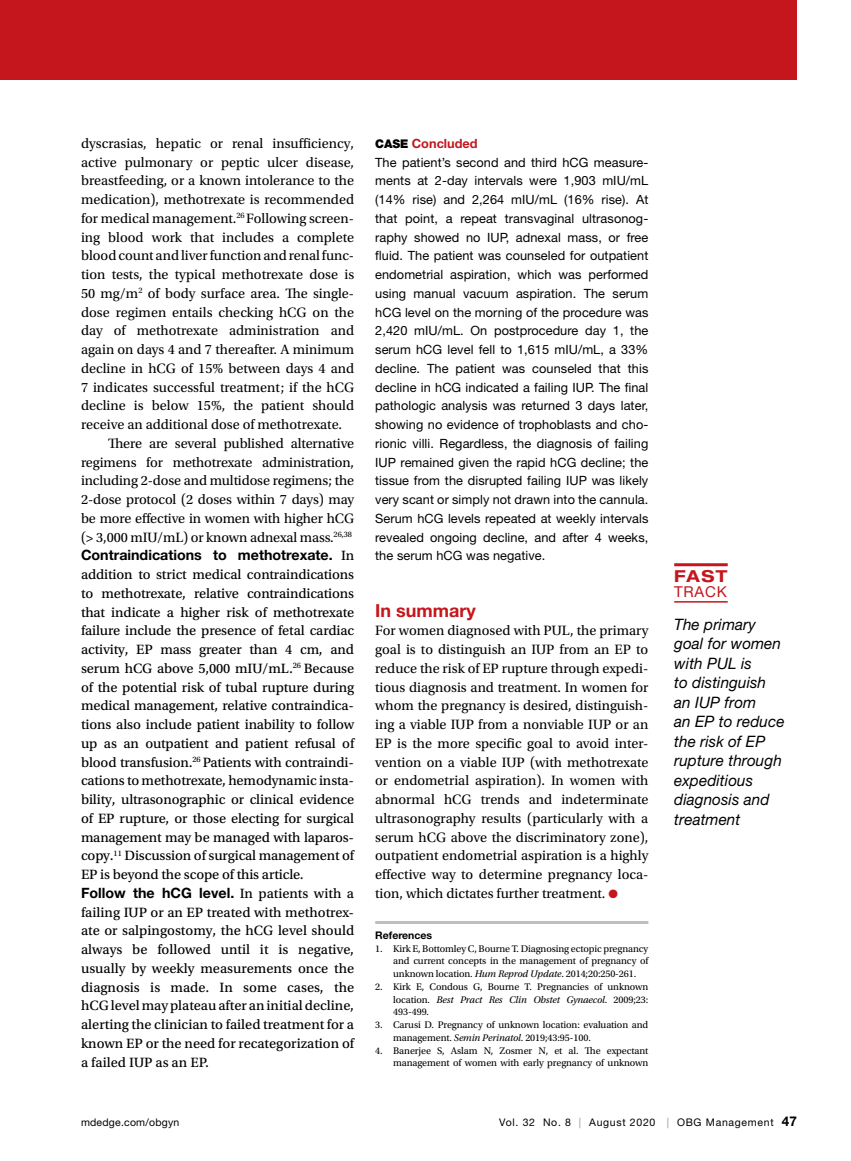
<style>
.page{position:relative;width:851px;height:1161px;background:#fff}
.page>*{position:absolute;margin:0;border:0;box-sizing:border-box;transform-origin:0 0}
.t1{font:700 18px "Helvetica Neue LT Std";color:#c4161c}
.t2{font:700 expanded 16.5px "Helvetica Neue LT Std";color:#c4161c}
.t3{font:italic 15.75px/19.5px "Helvetica Neue LT Std";letter-spacing:.005em;color:#000}
.t4{font:15px "Helvetica Neue LT Std";letter-spacing:.05em;color:#c4161c}
.t5{font:14.25px/18.8px "Utopia Std";color:#000;text-align:justify}
.t6{font:14.25px/18.8px "Utopia Std Capt";letter-spacing:-.01em;color:#000;text-align:justify}
.t7{font:700 14.25px "Helvetica Neue LT Std";color:#000}
.t8{font:12.75px/18.8px "Helvetica Neue LT Std";letter-spacing:.005em;color:#000}
.t9{font:10.5px "Helvetica Neue LT Std";letter-spacing:.065em;color:#000}
.t10{font:10.5px "Helvetica Neue LT Std";letter-spacing:.02em;color:#000}
.t11{font:700 10.5px "Helvetica Neue LT Std";color:#000}
.t12{font:10.2px/12.8px "Utopia Std";letter-spacing:-.01em;color:#000;text-align:justify}
.s1{font-family:"Utopia Std Capt";font-weight:400}
.s2{font-weight:900;font-size:12px}
.s3{font-weight:700;color:#c4161c}
.s4{color:#c4161c}
.s5{font-style:italic}
.s6{color:#939598}
.s7{font-weight:700;font-size:13.5px}
</style>
<div class="page">
<hr style="left:674px;top:601px;width:53px;height:2px;background:#c4161c">
<hr style="left:674px;top:563px;width:53px;height:3px;background:#c4161c">
<div style="left:0;top:0;width:796px;height:80px;background:#c4161c"></div>
<hr style="left:375px;top:921px;width:273px;height:3px;background:#bcbec0">
<p class="t5" style="left:81px;top:134px;width:274px">dyscrasias, hepatic or renal insufficiency,</p>
<p class="t5" style="left:81px;top:153px;width:275px">active pulmonary or peptic ulcer disease,</p>
<p class="t5" style="left:81px;top:172px;width:274px">breastfeeding, or a known intolerance to the</p>
<p class="t5" style="left:81px;top:190px;width:275px">medication), methotrexate is recommended</p>
<p class="t5" style="left:81px;top:209px;width:274px">for medical management.<sup>26</sup> Following screen-</p>
<p class="t5" style="left:81px;top:228px;width:274px">ing blood work that includes a complete</p>
<p class="t5" style="left:81px;top:247px;width:275px">blood count and liver function and renal func-</p>
<p class="t5" style="left:81px;top:265px;width:275px">tion tests, the typical methotrexate dose is</p>
<p class="t5" style="left:81px;top:284px;width:275px">50 mg/m<sup>2</sup> of body surface area. The single-</p>
<p class="t5" style="left:81px;top:303px;width:275px">dose regimen entails checking hCG on the</p>
<p class="t5" style="left:81px;top:322px;width:275px">day of methotrexate administration and</p>
<p class="t5" style="left:81px;top:340px;width:275px">again on days 4 and 7 thereafter. A minimum</p>
<p class="t5" style="left:81px;top:359px;width:275px">decline in hCG of 15% between days 4 and</p>
<p class="t5" style="left:81px;top:378px;width:275px">7 indicates successful treatment; if the hCG</p>
<p class="t5" style="left:81px;top:397px;width:275px">decline is below 15%, the patient should</p>
<p class="t5" style="left:81px;top:415px;width:262px">receive an additional dose of methotrexate.</p>
<p class="t5" style="left:108px;top:434px;width:248px">There are several published alternative</p>
<p class="t5" style="left:81px;top:453px;width:274px">regimens for methotrexate administration,</p>
<p class="t5" style="left:81px;top:472px;width:274px">including 2-dose and multidose regimens; the</p>
<p class="t5" style="left:81px;top:490px;width:274px">2-dose protocol (2 doses within 7 days) may</p>
<p class="t5" style="left:81px;top:509px;width:275px">be more effective in women with higher hCG</p>
<p class="t5" style="left:81px;top:528px;width:272px">(&gt; 3,000 mIU/mL) or known adnexal mass.<sup>26,38</sup></p>
<p class="t7" style="left:81px;top:546px;width:275px">Contraindications to methotrexate. <span class="s1">In</span></p>
<p class="t6" style="left:81px;top:565px;width:275px">addition to strict medical contraindications to methotrexate, relative contraindications that indicate a higher risk of methotrexate failure include the presence of fetal cardiac activity, EP mass greater than 4 cm, and serum hCG above 5,000 mIU/mL.<sup>26</sup> Because of the potential risk of tubal rupture during medical management, relative contraindica&shy;tions also include patient inability to follow up as an outpatient and patient refusal of blood transfusion.<sup>26</sup> Patients with contraindi&shy;cations to methotrexate, hemodynamic insta&shy;bility, ultrasonographic or clinical evidence of EP rupture, or those electing for surgical management may be managed with laparos&shy;copy.<sup>11</sup> Discussion of surgical management of EP is beyond the scope of this article.</p>
<p class="t7" style="left:81px;top:884px;width:274px">Follow the hCG level. <span class="s1">In patients with a</span></p>
<p class="t6" style="left:81px;top:903px;width:275px">failing IUP or an EP treated with methotrex&shy;ate or salpingostomy, the hCG level should always be followed until it is negative, usually by weekly measurements once the diagnosis is made. In some cases, the hCG level may plateau after an initial decline, alerting the clinician to failed treatment for a known EP or the need for recategorization of a failed IUP as an EP.</p>
<p class="t8" style="left:375px;top:134px;width:275px"><span class="s2">CASE</span> <span class="s3">Concluded<br></span>The patient’s second and third hCG measure&shy;ments at 2-day intervals were 1,903 mIU/mL (14% rise) and 2,264 mIU/mL (16% rise). At that point, a repeat transvaginal ultrasonog&shy;raphy showed no IUP, adnexal mass, or free fluid. The patient was counseled for outpatient endometrial aspiration, which was performed using manual vacuum aspiration. The serum hCG level on the morning of the procedure was 2,420 mIU/mL. On postprocedure day 1, the serum hCG level fell to 1,615 mIU/mL, a 33% decline. The patient was counseled that this decline in hCG indicated a failing IUP. The final pathologic analysis was returned 3 days later, showing no evidence of trophoblasts and cho&shy;rionic villi. Regardless, the diagnosis of failing IUP remained given the rapid hCG decline; the tissue from the disrupted failing IUP was likely very scant or simply not drawn into the cannula.<br>Serum hCG levels repeated at weekly intervals revealed ongoing decline, and after 4 weeks, the serum hCG was negative.</p>
<p class="t1" style="left:375px;top:599px;width:102px">In summary</p>
<p class="t5" style="left:375px;top:622px;width:275px">For women diagnosed with PUL, the primary goal is to distinguish an IUP from an EP to reduce the risk of EP rupture through expedi&shy;tious diagnosis and treatment. In women for whom the pregnancy is desired, distinguish&shy;ing a viable IUP from a nonviable IUP or an EP is the more specific goal to avoid inter&shy;vention on a viable IUP (with methotrexate or endometrial aspiration). In women with abnormal hCG trends and indeterminate ultrasonography results (particularly with a serum hCG above the discriminatory zone), outpatient endometrial aspiration is a highly effective way to determine pregnancy loca&shy;tion, which dictates further treatment. <span class="s4">●</span></p>
<p class="t11" style="left:375px;top:929px;width:58px">References</p>
<p class="t12" style="left:393px;top:942px;width:257px;text-indent:-18px">1. Kirk E, Bottomley C, Bourne T. Diagnosing ectopic pregnancy and current concepts in the management of pregnancy of unknown location. <span class="s5">Hum Reprod Update</span>. 2014;20:250-261.</p>
<p class="t12" style="left:393px;top:980px;width:256px;text-indent:-18px">2. Kirk E, Condous G, Bourne T. Pregnancies of unknown location. <span class="s5">Best Pract Res Clin Obstet Gynaecol</span>. 2009;23:<br>493-499.</p>
<p class="t12" style="left:393px;top:1019px;width:257px;text-indent:-18px">3. Carusi D. Pregnancy of unknown location: evaluation and management. <span class="s5">Semin Perinatol</span>. 2019;43:95-100.</p>
<p class="t12" style="left:375px;top:1044px;width:275px;text-align:right">4. Banerjee S, Aslam N, Zosmer N, et al. The expectant management of women with early pregnancy of unknown</p>
<p class="t2" style="left:674px;top:566px;width:55px">FAST</p>
<p class="t4" style="left:674px;top:583px;width:54px">TRACK</p>
<p class="t3" style="left:674px;top:614px;width:112px">The primary goal for women with PUL is<br>to distinguish an IUP from<br>an EP to reduce the risk of EP rupture through expeditious diagnosis and treatment</p>
<p class="t10" style="left:81px;top:1116px;width:100px">mdedge.com/obgyn</p>
<p class="t9" style="left:499px;top:1116px;width:299px">Vol. 32 No. 8 <span class="s6">|</span> August 2020 <span class="s6">|</span> OBG Management <span class="s7">47</span></p>
</div>
